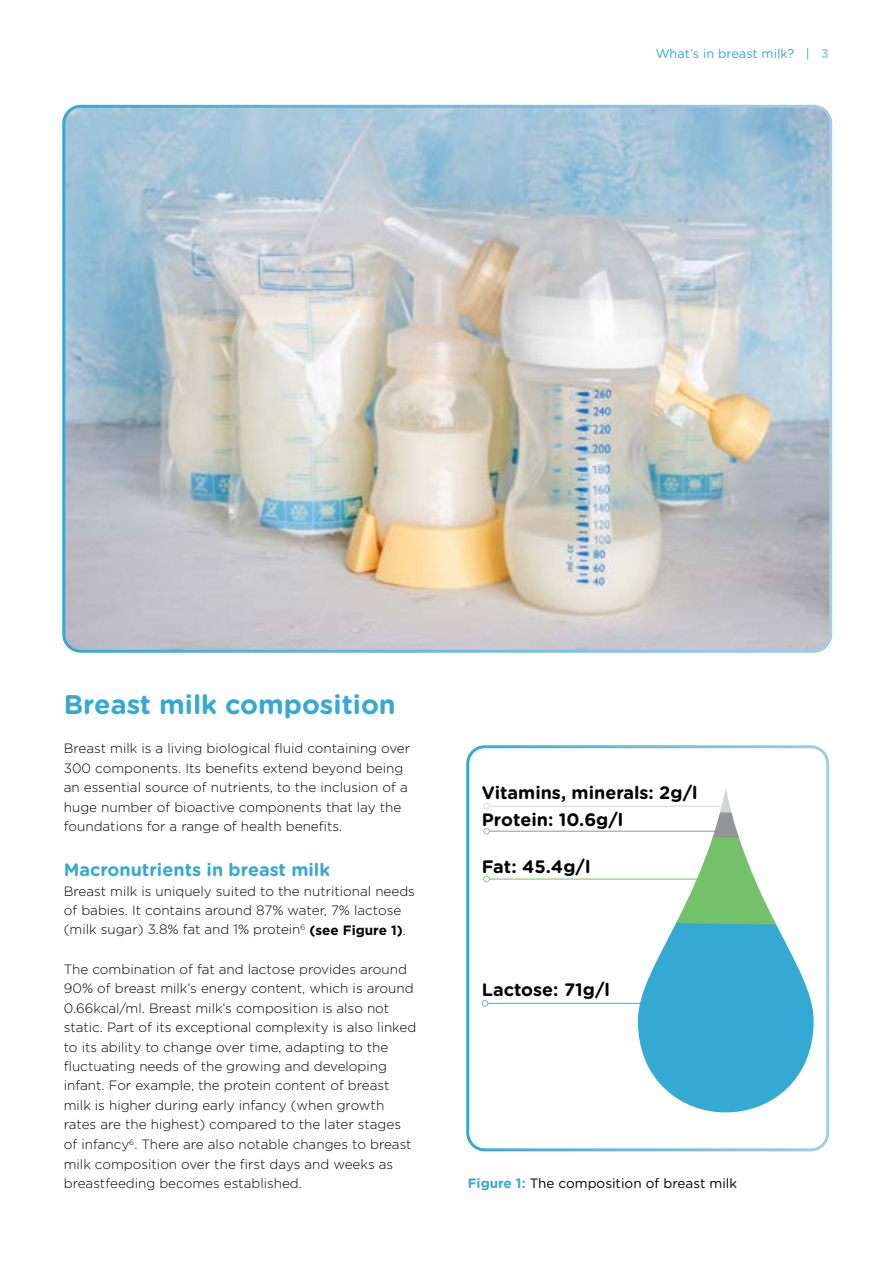
<style>
.page{position:relative;width:893px;height:1263px;background:#fff}
.page>*{position:absolute;margin:0;border:0;box-sizing:border-box;transform-origin:0 0}
.t1{font:700 27px "Gotham Rounded";color:#34a9d3}
.t2{font:700 18px/26.2px "Gotham Rounded";color:#000}
.t3{font:700 18px "Gotham Rounded";color:#34a9d3}
.t4{font:300 13.5px/19.5px "Gotham";color:#000}
.t5{font:13.5px "Gotham Rounded";color:#000}
.t6{font:12.75px "Gotham Rounded";color:#34a9d3}
.s1{font-family:"Gotham";font-weight:700;color:#a1cde5}
.s2{font-weight:700}
.s3{font-weight:700;color:#34a9d3}
</style>
<div class="page">
<svg style="left:637px;top:789px;width:177px;height:323px"></svg>
<hr style="left:486px;top:806px;width:239px;height:1px;background:#d1d3d4">
<svg style="left:483px;top:803px;width:7px;height:6px"></svg>
<hr style="left:486px;top:831px;width:239px;height:1px;background:#939598">
<svg style="left:483px;top:828px;width:7px;height:6px"></svg>
<hr style="left:486px;top:879px;width:239px;height:1px;background:#73c169">
<svg style="left:483px;top:876px;width:7px;height:6px"></svg>
<hr style="left:485px;top:1003px;width:239px;height:1px;background:#34a9d3">
<svg style="left:482px;top:1000px;width:6px;height:6px"></svg>
<div style="left:466px;top:745px;width:363px;height:406px;border:3px solid #fff;border-radius:17px"></div>
<img style="left:66px;top:109px;width:762px;height:540px">
<div style="left:62px;top:105px;width:770px;height:548px;border:3px solid #fff;border-radius:17px"></div>
<p class="t6" style="left:656px;top:45px;width:175px">What’s in breast milk? | <span class="s1">3</span></p>
<h1 class="t1" style="left:64px;top:685px;width:333px">Breast milk composition</h1>
<p class="t4" style="left:64px;top:738px;width:348px">Breast milk is a living biological fluid containing over 300 components. Its benefits extend beyond being an essential source of nutrients, to the inclusion of a huge number of bioactive components that lay the foundations for a range of health benefits.</p>
<h2 class="t3" style="left:64px;top:856px;width:268px">Macronutrients in breast milk</h2>
<p class="t4" style="left:64px;top:880px;width:353px">Breast milk is uniquely suited to the nutritional needs of babies. It contains around 87% water, 7% lactose (milk sugar) 3.8% fat and 1% protein<sup>6</sup> <span class="s2">(see Figure 1)</span>.</p>
<p class="t4" style="left:64px;top:959px;width:354px">The combination of fat and lactose provides around 90% of breast milk’s energy content, which is around 0.66kcal/ml. Breast milk’s composition is also not static. Part of its exceptional complexity is also linked to its ability to change over time, adapting to the fluctuating needs of the growing and developing infant. For example, the protein content of breast milk is higher during early infancy (when growth rates are the highest) compared to the later stages of infancy<sup>6</sup>. There are also notable changes to breast milk composition over the first days and weeks as breastfeeding becomes established.</p>
<h2 class="t2" style="left:482px;top:779px;width:217px">Vitamins, minerals: 2g/l<br>Protein: 10.6g/l</h2>
<h2 class="t2" style="left:482px;top:853px;width:110px">Fat: 45.4g/l</h2>
<h2 class="t2" style="left:482px;top:976px;width:130px">Lactose: 71g/l</h2>
<p class="t5" style="left:468px;top:1173px;width:271px"><span class="s3">Figure 1:</span> The composition of breast milk</p>
</div>
